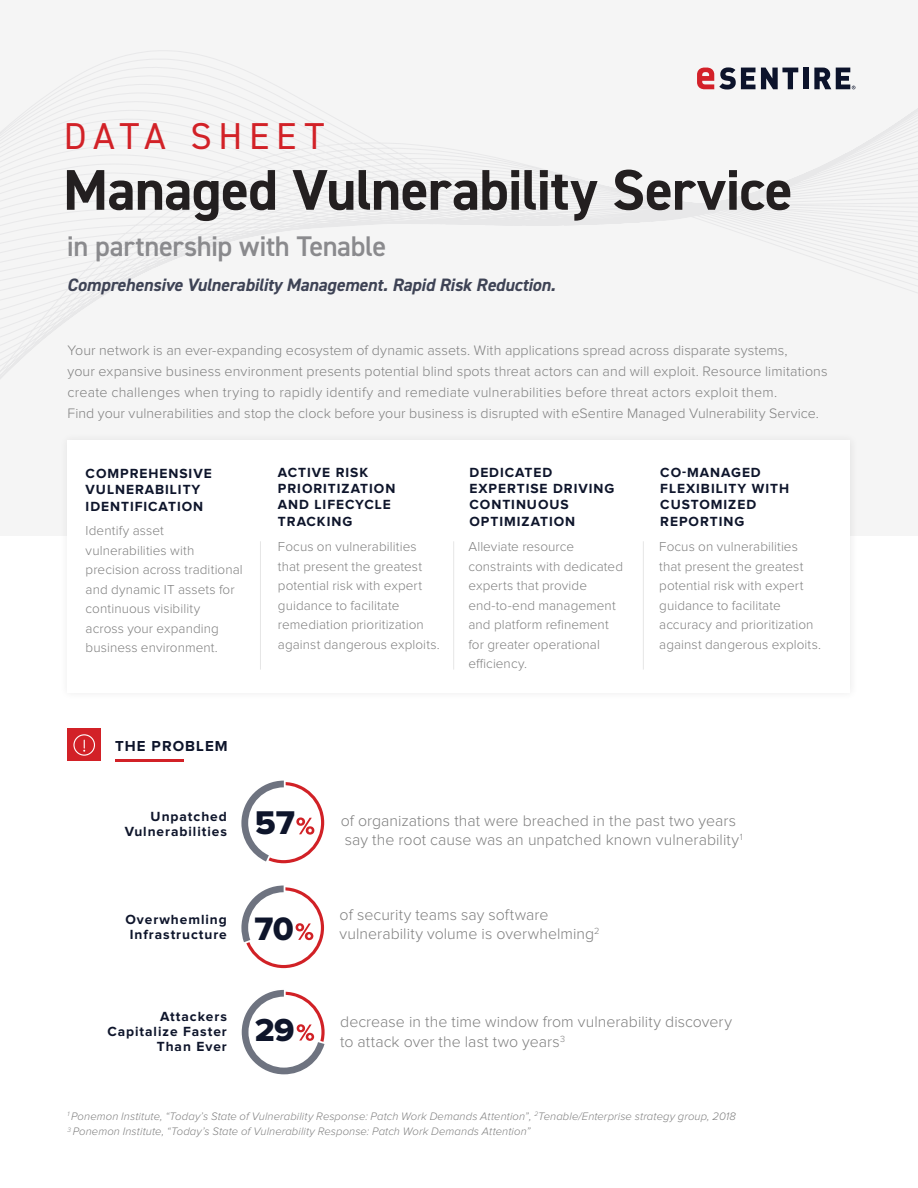
<style>
.page{position:relative;width:918px;height:1188px;background:#fff}
.page>*{position:absolute;margin:0;border:0;box-sizing:border-box;transform-origin:0 0}
.t1{font:700 57.45px "DIN2014";letter-spacing:-.01em;color:#231f20}
.t2{font:37.5px "DIN2014";letter-spacing:.18em;color:#d22127}
.Small_Headers{font:34.05px "Proxima Nova Extrabld";color:#0e152b}
.Small_Headers-2{font:33.6px "Proxima Nova Extrabld";color:#0e152b}
.Small_Headers-3{font:33px "Proxima Nova Extrabld";color:#0e152b}
.t3{font:600 28.5px "DIN2014";letter-spacing:-.015em;color:#8a8a8d}
.t4{font:italic 700 18px "DIN2014";letter-spacing:-.005em;color:#3e4355}
.t5{font:300 15.9px/19.5px "Proxima Nova";color:#808080}
.Small_Headers-4{font:700 15px "Proxima Nova";letter-spacing:.07em;color:#0e152b}
.Proxima_Body{font:300 14.25px/21px "Proxima Nova";letter-spacing:.005em;color:#808080}
.Small_Headers-5{font:700 13.8px/16.5px "Proxima Nova";letter-spacing:.07em;color:#0e152b}
.Proxima_Body-2{font:300 13.5px/19.5px "Proxima Nova";letter-spacing:.005em;color:#808080}
.t6{font:italic 300 11.25px "Proxima Nova";letter-spacing:.01em;color:#808080}
</style>
<div class="page">
<div style="left:0;top:0;width:918px;height:536px;background:#f5f5f5"></div>
<svg style="left:0;top:51px;width:918px;height:328px"></svg>
<hr style="left:115px;top:759px;width:69px;height:2px;background:#d22127">
<svg style="left:761px;top:68px;width:37px;height:21px"></svg>
<div style="left:803px;top:68px;width:5px;height:21px;background:#0c132b"></div>
<svg style="left:697px;top:67px;width:58px;height:23px"></svg>
<svg style="left:814px;top:68px;width:41px;height:21px"></svg>
<div style="left:59px;top:432px;width:800px;height:268px;background:#f6f6f6"></div>
<div style="left:68px;top:440px;width:782px;height:252px;background:#fff"></div>
<hr style="left:260px;top:541px;width:1px;height:129px;background:#e6e6e6">
<hr style="left:453px;top:541px;width:1px;height:129px;background:#e6e6e6">
<hr style="left:643px;top:541px;width:1px;height:129px;background:#e6e6e6">
<div style="left:68px;top:729px;width:33px;height:32px;background:#d22127"></div>
<svg style="left:73px;top:734px;width:22px;height:22px"></svg>
<svg style="left:241px;top:780px;width:83px;height:84px"></svg>
<svg style="left:241px;top:885px;width:83px;height:83px"></svg>
<svg style="left:241px;top:989px;width:84px;height:86px"></svg>
<p class="t2" style="left:64px;top:112px;width:262px">DATA SHEET</p>
<p class="t1" style="left:63px;top:152px;width:731px">Managed Vulnerability Service</p>
<p class="t3" style="left:67px;top:228px;width:321px">in partnership with Tenable</p>
<p class="t4" style="left:67px;top:272px;width:490px">Comprehensive Vulnerability Management. Rapid Risk Reduction.</p>
<p class="Proxima_Body" style="left:68px;top:340px;width:762px">Your network is an ever-expanding ecosystem of dynamic assets. With applications spread across disparate systems,<br>your expansive business environment presents potential blind spots threat actors can and will exploit. Resource limitations create challenges when trying to rapidly identify and remediate vulnerabilities before threat actors exploit them.<br>Find your vulnerabilities and stop the clock before your business is disrupted with eSentire Managed Vulnerability Service.</p>
<p class="Small_Headers-5" style="left:86px;top:465px;width:128px">COMPREHENSIVE<br>VULNERABILITY<br>IDENTIFICATION</p>
<p class="Proxima_Body-2" style="left:86px;top:521px;width:159px">Identify asset vulnerabilities with precision across traditional and dynamic IT assets for continuous visibility<br>across your expanding business environment.</p>
<p class="Small_Headers-5" style="left:278px;top:464px;width:119px">ACTIVE RISK<br>PRIORITIZATION<br>AND LIFECYCLE<br>TRACKING</p>
<p class="Proxima_Body-2" style="left:278px;top:538px;width:163px">Focus on vulnerabilities that present the greatest potential risk with expert guidance to facilitate remediation prioritization against dangerous exploits.</p>
<p class="Proxima_Body-2" style="left:468px;top:538px;width:156px">Alleviate resource constraints with dedicated experts that provide end-to-end management and platform refinement for greater operational efficiency.</p>
<p class="Proxima_Body-2" style="left:659px;top:538px;width:163px">Focus on vulnerabilities that present the greatest potential risk with expert guidance to facilitate accuracy and prioritization against dangerous exploits.</p>
<p class="Small_Headers-5" style="left:470px;top:464px;width:146px">DEDICATED<br>EXPERTISE DRIVING<br>CONTINUOUS<br>OPTIMIZATION</p>
<p class="Small_Headers-5" style="left:660px;top:464px;width:130px">CO-MANAGED<br>FLEXIBILITY WITH<br>CUSTOMIZED<br>REPORTING</p>
<p class="Small_Headers-4" style="left:115px;top:737px;width:114px">THE PROBLEM</p>
<p class="Small_Headers-5" style="left:125px;top:809px;width:104px;line-height:15px;text-align:right">Unpatched<br>Vulnerabilities</p>
<p class="Small_Headers" style="left:255px;top:803px;width:42px">57</p>
<p class="t5" style="left:341px;top:811px;width:403px">of organizations that were breached in the past two years say the root cause was an unpatched known vulnerability<sup>1</sup></p>
<p class="Small_Headers-5" style="left:125px;top:913px;width:103px;line-height:15px;text-align:center">Overwhemling<br>Infrastructure</p>
<p class="Small_Headers-2" style="left:255px;top:909px;width:41px">70</p>
<p class="t5" style="left:340px;top:905px;width:261px">of security teams say software vulnerability volume is overwhelming<sup>2</sup></p>
<p class="Small_Headers-5" style="left:107px;top:1009px;width:121px;line-height:15px;text-align:right">Attackers<br>Capitalize Faster<br>Than Ever</p>
<p class="Small_Headers-3" style="left:255px;top:1011px;width:41px">29</p>
<p class="t5" style="left:340px;top:1013px;width:393px">decrease in the time window from vulnerability discovery to attack over the last two years<sup>3</sup></p>
<p class="t6" style="left:68px;top:1110px;width:670px"><sup>1</sup> Ponemon Institute, “Today’s State of Vulnerability Response: Patch Work Demands Attention”, <sup>2</sup>Tenable/Enterprise strategy group, 2018</p>
<p class="t6" style="left:68px;top:1125px;width:464px"><sup>3</sup> Ponemon Institute, “Today’s State of Vulnerability Response: Patch Work Demands Attention”</p>
</div>
